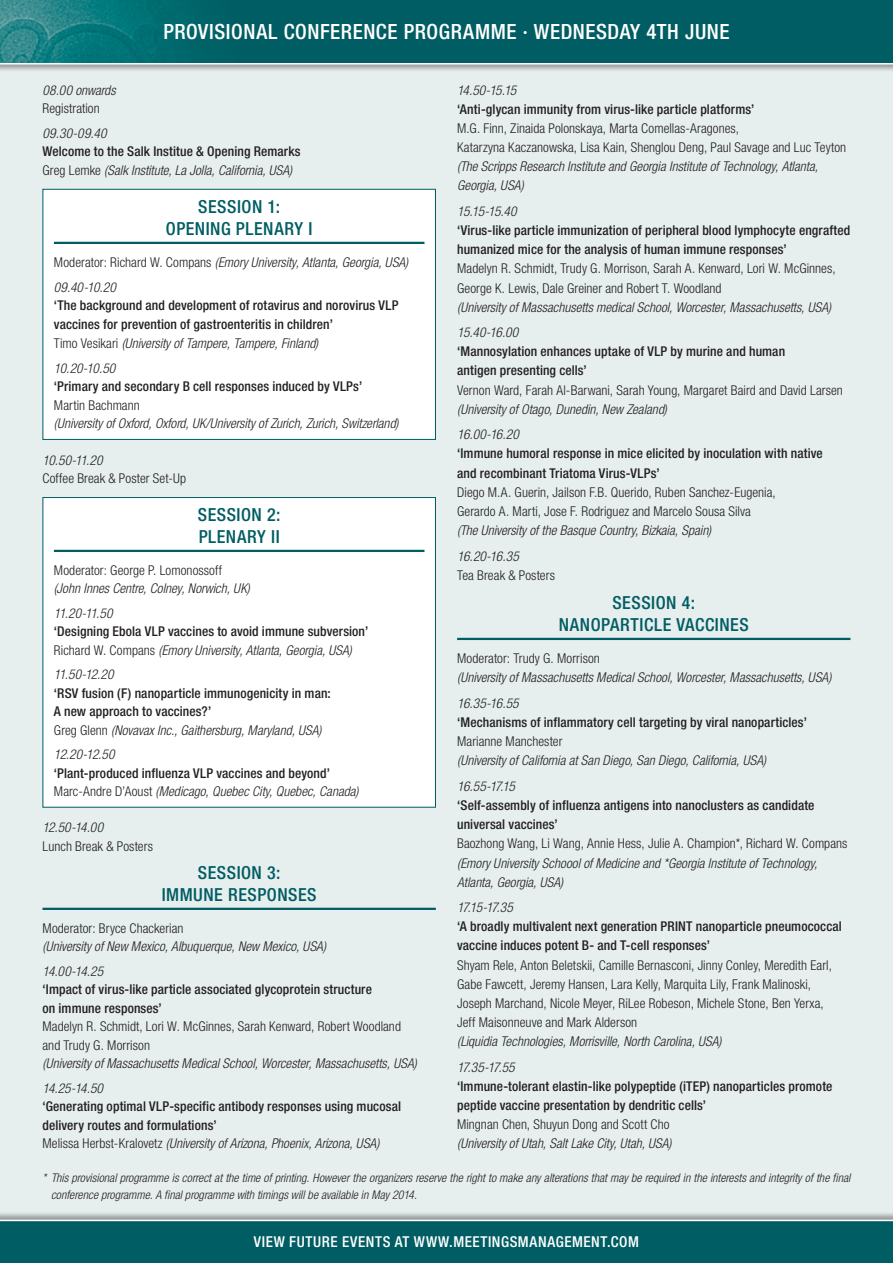
<style>
.page{position:relative;width:893px;height:1263px;background:#e6eeee}
.page>*{position:absolute;margin:0;border:0;box-sizing:border-box;transform-origin:0 0}
.t1{font:500 condensed 21px "Helvetica Neue LT Std";letter-spacing:.025em;color:#fff}
._1_Main_Heading__Sin{font:500 condensed 18px/22px "Helvetica Neue LT Std";letter-spacing:.03em;color:#005d63;text-align:center}
.t2{font:500 condensed 15px "Helvetica Neue LT Std";letter-spacing:.04em;color:#fff}
._5_Body_Text__Single{font:italic 300 condensed 13.5px/18.5px "Helvetica Neue LT Std";color:#231f20}
._5_Body_Text__Single-2{font:500 condensed 13.5px/19.2px "Helvetica Neue LT Std";letter-spacing:.01em;color:#231f20}
._5_Body_Text__Single-3{font:300 condensed 13.5px/19.2px "Helvetica Neue LT Std";letter-spacing:.005em;color:#231f20}
._5_Body_Text__Single-4{font:italic 300 condensed 12px/17px "Helvetica Neue LT Std";letter-spacing:.005em;color:#231f20}
.s1{font-style:normal}
.s2{font-weight:500;font-style:normal}
.s3{font-weight:300}
.s4{font-weight:300;font-style:italic}
.s5{font-style:italic}
.s6{font-weight:500}
</style>
<div class="page">
<div style="left:0;top:0;width:893px;height:73px;background:#231f20;opacity:.4"></div>
<img style="left:0;top:0;width:893px;height:63px">
<hr style="left:0;top:63px;width:893px;height:2px;background:#fff">
<div style="left:0;top:1211px;width:893px;height:52px;background:#231f20;opacity:.4"></div>
<div style="left:0;top:1220px;width:893px;height:43px;background:#005d63"></div>
<hr style="left:0;top:1220px;width:893px;height:1px;background:#fff">
<hr style="left:43px;top:908px;width:393px;height:2px;background:#005d63">
<div style="left:43px;top:189px;width:392px;height:250px;background:#fff"></div>
<hr style="left:54px;top:242px;width:370px;height:2px;background:#005d63">
<div style="left:43px;top:189px;width:393px;height:251px;border:1px solid #005d63"></div>
<div style="left:43px;top:497px;width:392px;height:310px;background:#fff"></div>
<hr style="left:54px;top:550px;width:370px;height:2px;background:#005d63">
<div style="left:43px;top:497px;width:393px;height:310px;border:1px solid #005d63"></div>
<hr style="left:457px;top:638px;width:393px;height:2px;background:#005d63">
<p class="t1" style="left:163px;top:19px;width:568px">PROVISIONAL CONFERENCE PROGRAMME · WEDNESDAY 4TH JUNE</p>
<p class="_5_Body_Text__Single" style="left:43px;top:81px;width:75px">08.00 onwards<br><span class="s1">Registration</span></p>
<p class="_5_Body_Text__Single" style="left:43px;top:124px;width:259px">09.30-09.40<br><span class="s2">Welcome to the Salk Institue &amp; Opening Remarks<br></span><span class="s1">Greg Lemke</span> (Salk Institute, La Jolla, California, USA)</p>
<p class="_1_Main_Heading__Sin" style="left:166px;top:195px;width:148px">SESSION 1:<br>OPENING PLENARY I</p>
<p class="_5_Body_Text__Single" style="left:54px;top:250px;width:356px;line-height:25px"><span class="s1">Moderator: Richard W. Compans</span> (Emory University, Atlanta, Georgia, USA)<br>09.40-10.20</p>
<p class="_5_Body_Text__Single-2" style="left:54px;top:296px;width:346px;line-height:18.6px">‘The background and development of rotavirus and norovirus VLP vaccines for prevention of gastroenteritis in children’<br><span class="s3">Timo Vesikari</span> <span class="s4">(University of Tampere, Tampere, Finland)</span></p>
<p class="_5_Body_Text__Single" style="left:54px;top:359px;width:346px">10.20-10.50<br><span class="s2">‘Primary and secondary B cell responses induced by VLPs’<br></span><span class="s1">Martin Bachmann<br></span>(University of Oxford, Oxford, UK/University of Zurich, Zurich, Switzerland)</p>
<p class="_5_Body_Text__Single-3" style="left:43px;top:450px;width:145px;line-height:18.5px"><span class="s5">10.50-11.20<br></span>Coffee Break &amp; Poster Set-Up</p>
<p class="_1_Main_Heading__Sin" style="left:198px;top:504px;width:84px;text-align:left">SESSION 2:<br>PLENARY II</p>
<p class="_5_Body_Text__Single" style="left:54px;top:561px;width:197px"><span class="s1">Moderator: George P. Lomonossoff </span>(John Innes Centre, Colney, Norwich, UK)</p>
<p class="_5_Body_Text__Single-2" style="left:54px;top:603px;width:316px;line-height:18.5px"><span class="s4">11.20-11.50<br></span>‘Designing Ebola VLP vaccines to avoid immune subversion’<br><span class="s3">Richard W. Compans</span> <span class="s4">(Emory University, Atlanta, Georgia, USA)</span></p>
<p class="_5_Body_Text__Single-2" style="left:54px;top:665px;width:278px;line-height:18.5px"><span class="s4">11.50-12.20<br></span>‘RSV fusion (F) nanoparticle immunogenicity in man:<br>A new approach to vaccines?’<br><span class="s3">Greg Glenn</span> <span class="s4">(Novavax Inc., Gaithersburg, Maryland, USA)</span></p>
<p class="_5_Body_Text__Single" style="left:54px;top:746px;width:306px">12.20-12.50<br><span class="s2">‘Plant-produced influenza VLP vaccines and beyond’<br></span><span class="s1">Marc-Andre D’Aoust</span> (Medicago, Quebec City, Quebec, Canada)</p>
<p class="_5_Body_Text__Single-3" style="left:43px;top:818px;width:112px;line-height:18.5px"><span class="s5">12.50-14.00<br></span>Lunch Break &amp; Posters</p>
<p class="_1_Main_Heading__Sin" style="left:162px;top:862px;width:156px">SESSION 3:<br>IMMUNE RESPONSES</p>
<p class="_5_Body_Text__Single" style="left:43px;top:919px;width:285px"><span class="s1">Moderator: Bryce Chackerian<br></span>(University of New Mexico, Albuquerque, New Mexico, USA)</p>
<p class="_5_Body_Text__Single" style="left:43px;top:962px;width:376px">14.00-14.25<br><span class="s2">‘Impact of virus-like particle associated glycoprotein structure<br>on immune responses’<br></span><span class="s1">Madelyn R. Schmidt, Lori W. McGinnes, Sarah Kenward, Robert Woodland and Trudy G. Morrison<br></span>(University of Massachusetts Medical School, Worcester, Massachusetts, USA)</p>
<p class="_5_Body_Text__Single-2" style="left:43px;top:1079px;width:360px;line-height:18.5px"><span class="s4">14.25-14.50<br></span>‘Generating optimal VLP-specific antibody responses using mucosal delivery routes and formulations’<br><span class="s3">Melissa Herbst-Kralovetz</span> <span class="s4">(University of Arizona, Phoenix, Arizona, USA)</span></p>
<p class="_5_Body_Text__Single-3" style="left:457px;top:80px;width:391px"><span class="s5">14.50-15.15<br></span><span class="s6">‘Anti-glycan immunity from virus-like particle platforms’<br></span>M.G. Finn, Zinaida Polonskaya, Marta Comellas-Aragones,<br>Katarzyna Kaczanowska, Lisa Kain, Shenglou Deng, Paul Savage and Luc Teyton <span class="s5">(The Scripps Research Institute and Georgia Institute of Technology, Atlanta, Georgia, USA)</span></p>
<p class="_5_Body_Text__Single-2" style="left:457px;top:201px;width:395px"><span class="s4">15.15-15.40<br></span>‘Virus-like particle immunization of peripheral blood lymphocyte engrafted humanized mice for the analysis of human immune responses’<br><span class="s3">Madelyn R. Schmidt, Trudy G. Morrison, Sarah A. Kenward, Lori W. McGinnes, George K. Lewis, Dale Greiner and Robert T. Woodland<br></span><span class="s4">(University of Massachusetts medical School, Worcester, Massachusetts, USA)</span></p>
<p class="_5_Body_Text__Single-2" style="left:457px;top:323px;width:387px"><span class="s4">15.40-16.00<br></span>‘Mannosylation enhances uptake of VLP by murine and human<br>antigen presenting cells’<br><span class="s3">Vernon Ward, Farah Al-Barwani, Sarah Young, Margaret Baird and David Larsen </span><span class="s4">(University of Otago, Dunedin, New Zealand)</span></p>
<p class="_5_Body_Text__Single-3" style="left:457px;top:425px;width:367px"><span class="s5">16.00-16.20<br></span><span class="s6">‘Immune humoral response in mice elicited by inoculation with native and recombinant Triatoma Virus-VLPs’<br></span>Diego M.A. Guerin, Jailson F.B. Querido, Ruben Sanchez-Eugenia,<br>Gerardo A. Marti, Jose F. Rodriguez and Marcelo Sousa Silva<br><span class="s5">(The University of the Basque Country, Bizkaia, Spain)</span></p>
<p class="_5_Body_Text__Single-3" style="left:457px;top:546px;width:99px"><span class="s5">16.20-16.35<br></span>Tea Break &amp; Posters</p>
<p class="_1_Main_Heading__Sin" style="left:559px;top:591px;width:192px;line-height:22.8px">SESSION 4:<br>NANOPARTICLE VACCINES</p>
<p class="_5_Body_Text__Single" style="left:457px;top:649px;width:376px;line-height:19.2px"><span class="s1">Moderator: Trudy G. Morrison<br></span>(University of Massachusetts Medical School, Worcester, Massachusetts, USA)</p>
<p class="_5_Body_Text__Single" style="left:457px;top:694px;width:351px;line-height:19.2px">16.35-16.55<br><span class="s2">‘Mechanisms of inflammatory cell targeting by viral nanoparticles’ </span><span class="s1">Marianne Manchester<br></span>(University of California at San Diego, San Diego, California, USA)</p>
<p class="_5_Body_Text__Single" style="left:457px;top:777px;width:392px;line-height:19.2px">16.55-17.15<br><span class="s2">‘Self-assembly of influenza antigens into nanoclusters as candidate universal vaccines’<br></span><span class="s1">Baozhong Wang, Li Wang, Annie Hess, Julie A. Champion*, Richard W. Compans </span>(Emory University Schoool of Medicine and *Georgia Institute of Technology, Atlanta, Georgia, USA)</p>
<p class="_5_Body_Text__Single-3" style="left:457px;top:898px;width:386px"><span class="s5">17.15-17.35<br></span><span class="s6">‘A broadly multivalent next generation PRINT nanoparticle pneumococcal vaccine induces potent B- and T-cell responses’<br></span>Shyam Rele, Anton Beletskii, Camille Bernasconi, Jinny Conley, Meredith Earl, Gabe Fawcett, Jeremy Hansen, Lara Kelly, Marquita Lily, Frank Malinoski, Joseph Marchand, Nicole Meyer, RiLee Robeson, Michele Stone, Ben Yerxa, Jeff Maisonneuve and Mark Alderson<br><span class="s5">(Liquidia Technologies, Morrisville, North Carolina, USA)</span></p>
<p class="_5_Body_Text__Single-2" style="left:457px;top:1057px;width:377px"><span class="s4">17.35-17.55<br></span>‘Immune-tolerant elastin-like polypeptide (iTEP) nanoparticles promote peptide vaccine presentation by dendritic cells’<br><span class="s3">Mingnan Chen, Shuyun Dong and Scott Cho<br></span><span class="s4">(University of Utah, Salt Lake City, Utah, USA)</span></p>
<p class="_5_Body_Text__Single-4" style="left:51px;top:1170px;width:801px;text-indent:-9px">* This provisional programme is correct at the time of printing. However the organizers reserve the right to make any alterations that may be required in the interests and integrity of the final conference programme. A final programme with timings will be available in May 2014.</p>
<p class="t2" style="left:254px;top:1233px;width:386px">VIEW FUTURE EVENTS AT WWW.MEETINGSMANAGEMENT.COM</p>
</div>
